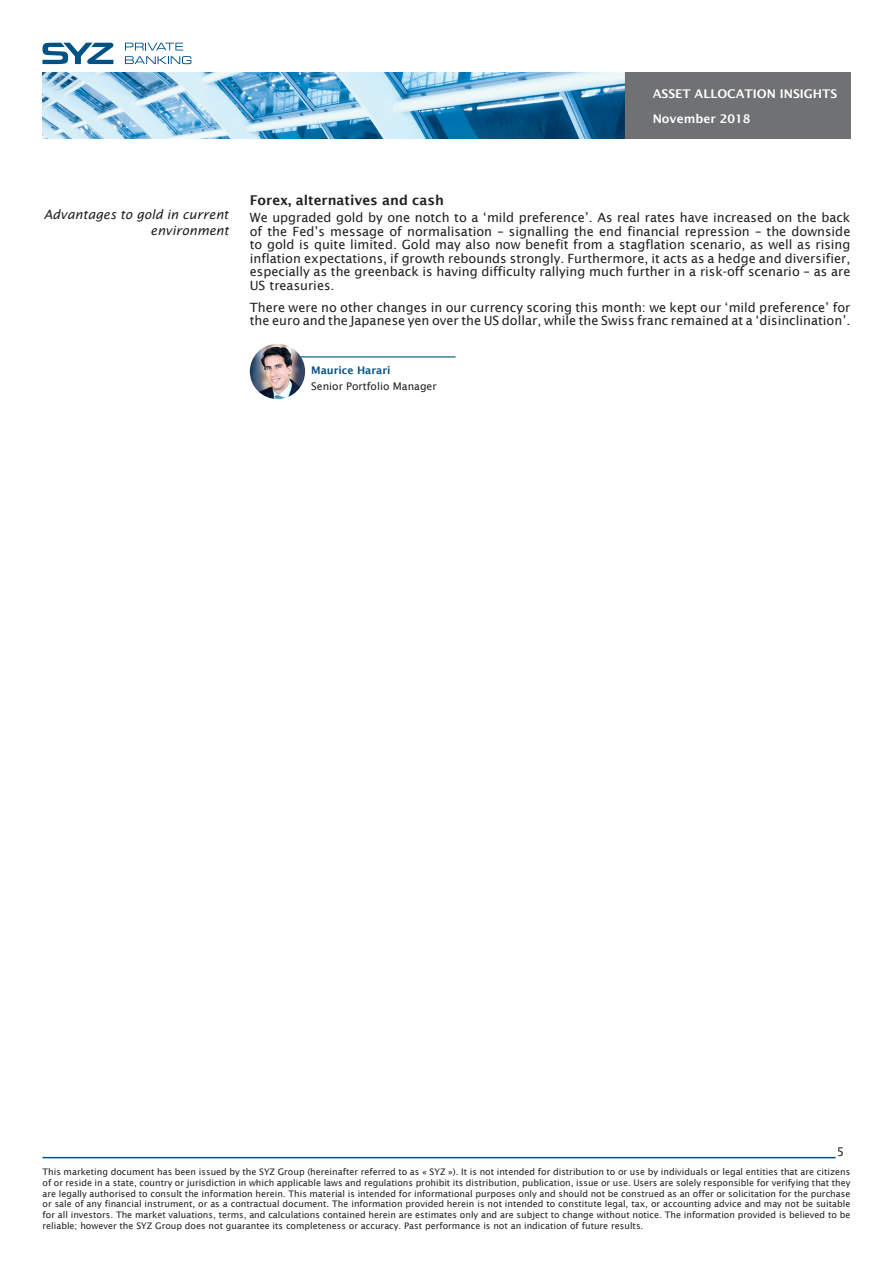
<style>
.page{position:relative;width:893px;height:1263px;background:#fff}
.page>*{position:absolute;margin:0;border:0;box-sizing:border-box;transform-origin:0 0}
.texte{font:600 13.5px "Lucida Sans";color:#231f20}
.texte-2{font:12.75px/13.5px "Lucida Sans";color:#231f20;text-align:justify}
.Section{font:italic 12.75px/15.3px "Lucida Sans";color:#231f20;text-align:right}
.t1{font:600 12px/24.9px "Lucida Sans";color:#fff}
.t2{font:12px "Lucida Sans";color:#231f20}
.Citation{font:10.5px "Lucida Sans";color:#231f20}
.Citation-2{font:600 10.5px "Lucida Sans";color:#005285}
.t3{font:9px/10.8px "Lucida Sans";color:#231f20;text-align:justify}
</style>
<div class="page">
<img style="left:43px;top:72px;width:808px;height:66px">
<hr style="left:43px;top:1157px;width:793px;height:1px;background:#005285">
<svg style="left:125px;top:43px;width:58px;height:7px"></svg>
<svg style="left:125px;top:56px;width:66px;height:8px"></svg>
<svg style="left:42px;top:43px;width:72px;height:21px"></svg>
<hr style="left:283px;top:356px;width:173px;height:1px;background:#005285">
<img style="left:250px;top:344px;width:55px;height:55px;border-radius:28px">
<h3 class="t1" style="left:653px;top:81px;width:186px">ASSET ALLOCATION INSIGHTS<br>November 2018</h3>
<p class="Section" style="left:44px;top:207px;width:186px">Advantages to gold in current environment</p>
<p class="texte" style="left:250px;top:192px;width:196px">Forex, alternatives and cash</p>
<p class="texte-2" style="left:250px;top:211px;width:602px">We upgraded gold by one notch to a ‘mild preference’. As real rates have increased on the back of the Fed’s message of normalisation – signalling the end financial repression – the downside to gold is quite limited. Gold may also now benefit from a stagflation scenario, as well as rising inflation expectations, if growth rebounds strongly. Furthermore, it acts as a hedge and diversifier, especially as the greenback is having difficulty rallying much further in a risk-off scenario – as are US treasuries.</p>
<p class="texte-2" style="left:250px;top:300px;width:602px">There were no other changes in our currency scoring this month: we kept our ‘mild preference’ for the euro and the Japanese yen over the US dollar, while the Swiss franc remained at a ‘disinclination’.</p>
<p class="Citation-2" style="left:311px;top:364px;width:81px">Maurice Harari</p>
<p class="Citation" style="left:311px;top:380px;width:127px">Senior Portfolio Manager</p>
<h3 class="t2" style="left:837px;top:1145px;width:9px">5</h3>
<p class="t3" style="left:43px;top:1166px;width:809px">This marketing document has been issued by the SYZ Group (hereinafter referred to as « SYZ »). It is not intended for distribution to or use by individuals or legal entities that are citizens of or reside in a state, country or jurisdiction in which applicable laws and regulations prohibit its distribution, publication, issue or use. Users are solely responsible for verifying that they are legally authorised to consult the information herein. This material is intended for informational purposes only and should not be construed as an offer or solicitation for the purchase or sale of any financial instrument, or as a contractual document. The information provided herein is not intended to constitute legal, tax, or accounting advice and may not be suitable for all investors. The market valuations, terms, and calculations contained herein are estimates only and are subject to change without notice. The information provided is believed to be reliable; however the SYZ Group does not guarantee its completeness or accuracy. Past performance is not an indication of future results.</p>
</div>
